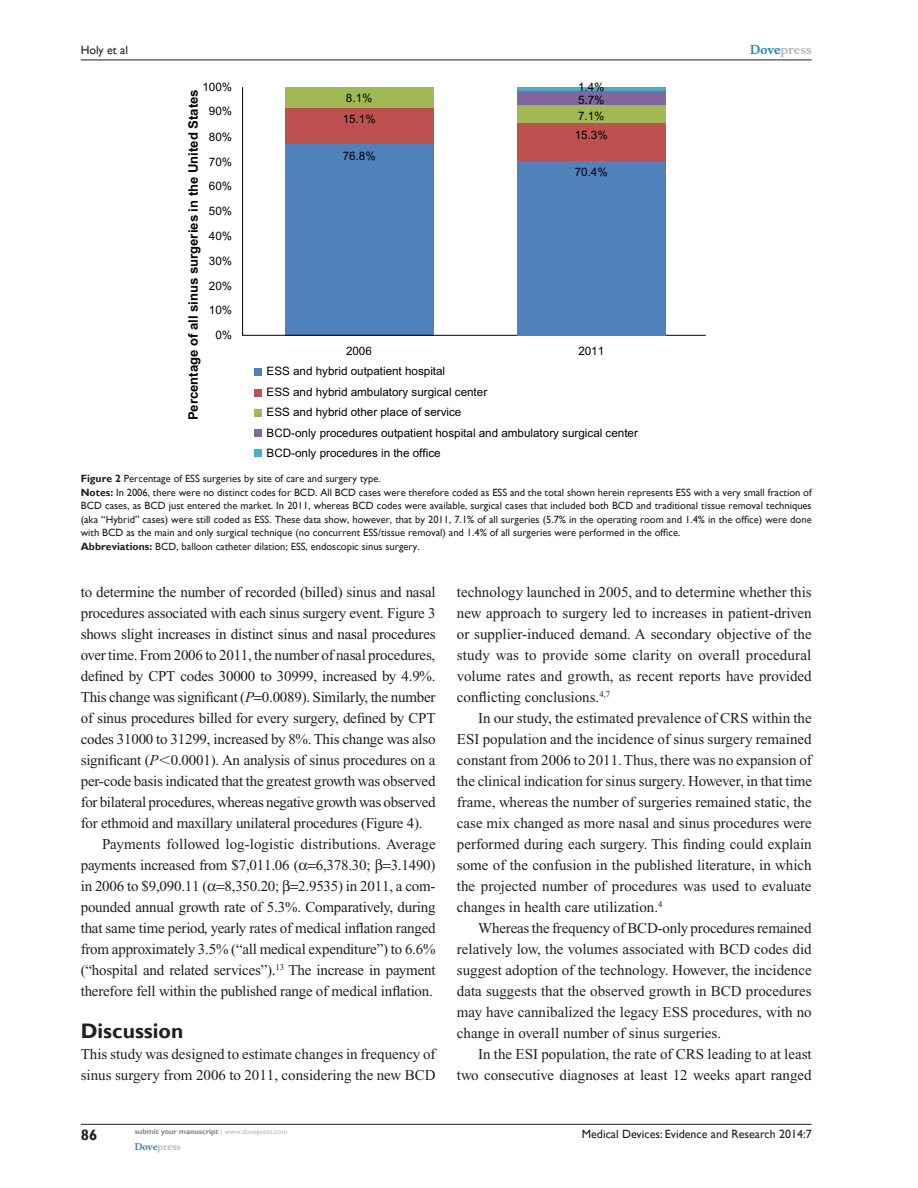
<style>
.page{position:relative;width:918px;height:1188px;background:#fff}
.page>*{position:absolute;margin:0;border:0;box-sizing:border-box;transform-origin:0 0}
.t1{font:700 21px "Gill Sans";color:#231f20}
.Tx{font:15px/21px "Times New Roman";color:#231f20;text-align:justify}
.TxF{font:15px/21px "Times New Roman";color:#231f20}
.t2{font:700 15px "Gill Sans";color:#231f20}
.t3{font:700 13.05px "Arial";color:#000}
.t4{font:12px "Gill Sans";color:#231f20}
.t5{font:700 12px "Musee";color:#b8b9bc}
.t6{font:11.7px/24.5px "Arial";color:#000;text-align:justify}
.TSNRI{font:10.5px/13.5px "Gill Sans";color:#231f20;text-align:justify}
.FC{font:10.5px "Gill Sans";color:#231f20}
.t7{font:700 9px "Musee";color:#b8b9bc}
.t8{font:700 7.5px "Gill Sans";color:#808285}
.s1{color:#3485ae}
.s2{font-weight:700}
.s3{font-style:italic}
.s4{font-family:"Mathematical Pi One"}
.s5{font-weight:400;color:#b8b9bc}
</style>
<div class="page">
<hr style="left:81px;top:1124px;width:731px;height:1px;background:#231f20">
<hr style="left:81px;top:60px;width:731px;height:1px;background:#231f20">
<svg style="left:242px;top:87px;width:464px;height:249px"></svg>
<div style="left:285px;top:107px;width:149px;height:37px;background:#be504f"></div>
<div style="left:285px;top:87px;width:149px;height:20px;background:#a0b954"></div>
<div style="left:517px;top:161px;width:149px;height:174px;background:#5081bb"></div>
<div style="left:517px;top:123px;width:149px;height:38px;background:#be504f"></div>
<div style="left:517px;top:104px;width:149px;height:19px;background:#a0b954"></div>
<div style="left:517px;top:90px;width:149px;height:14px;background:#7f669f"></div>
<hr style="left:517px;top:87px;width:149px;height:3px;background:#48aec7">
<div style="left:254px;top:368px;width:8px;height:8px;background:#5081bb"></div>
<div style="left:254px;top:389px;width:8px;height:8px;background:#be504f"></div>
<div style="left:254px;top:409px;width:8px;height:7px;background:#9eb958"></div>
<div style="left:254px;top:430px;width:8px;height:7px;background:#7f669f"></div>
<div style="left:254px;top:449px;width:8px;height:8px;background:#48aec7"></div>
<p class="t4" style="left:81px;top:43px;width:49px">Holy et al</p>
<p class="t6" style="left:202px;top:75px;width:31px;text-align:center">100%<br>90%</p>
<p class="t6" style="left:209px;top:125px;width:25px">80% 70% 60% 50%</p>
<p class="t6" style="left:209px;top:224px;width:25px">40% 30% 20% 10%</p>
<p class="t3" style="left:186px;top:420px;width:333px;rotate:-90deg">Percentage of all sinus surgeries in the United States</p>
<p class="t6" style="left:215px;top:323px;width:18px">0%</p>
<p class="t6" style="left:346px;top:86px;width:28px">8.1%</p>
<p class="t6" style="left:343px;top:106px;width:34px">15.1%</p>
<p class="t6" style="left:343px;top:144px;width:34px">76.8%</p>
<p class="t6" style="left:578px;top:75px;width:28px">1.4%</p>
<p class="t6" style="left:578px;top:88px;width:28px">5.7%</p>
<p class="t6" style="left:578px;top:104px;width:28px">7.1%</p>
<p class="t6" style="left:575px;top:122px;width:34px">15.3%</p>
<p class="t6" style="left:575px;top:160px;width:34px">70.4%</p>
<p class="t6" style="left:346px;top:339px;width:27px">2006</p>
<p class="t6" style="left:578px;top:339px;width:27px">2011</p>
<p class="t6" style="left:267px;top:361px;width:373px;line-height:20.2px;text-align:left">ESS and hybrid outpatient hospital<br>ESS and hybrid ambulatory surgical center<br>ESS and hybrid other place of service<br>BCD-only procedures outpatient hospital and ambulatory surgical center BCD-only procedures in the office</p>
<p class="t5" style="left:750px;top:43px;width:63px"><span class="s1">Dove</span>press</p>
<p class="FC" style="left:81px;top:473px;width:301px"><span class="s2">Figure 2</span> Percentage of ESS surgeries by site of care and surgery type.</p>
<p class="TSNRI" style="left:81px;top:486px;width:732px"><span class="s2">Notes:</span> In 2006, there were no distinct codes for BCD. All BCD cases were therefore coded as ESS and the total shown herein represents ESS with a very small fraction of BCD cases, as BCD just entered the market. In 2011, whereas BCD codes were available, surgical cases that included both BCD and traditional tissue removal techniques (aka “Hybrid” cases) were still coded as ESS. These data show, however, that by 2011, 7.1% of all surgeries (5.7% in the operating room and 1.4% in the office) were done with BCD as the main and only surgical technique (no concurrent ESS/tissue removal) and 1.4% of all surgeries were performed in the office.</p>
<p class="TSNRI" style="left:81px;top:540px;width:340px"><span class="s2">Abbreviations:</span> BCD, balloon catheter dilation; ESS, endoscopic sinus surgery.</p>
<p class="Tx" style="left:81px;top:581px;width:356px">to determine the number of recorded (billed) sinus and nasal procedures associated with each sinus surgery event. Figure 3 shows slight increases in distinct sinus and nasal procedures over time. From 2006 to 2011, the number of nasal procedures, defined by CPT codes 30000 to 30999, increased by 4.9%.<br>This change was significant (<span class="s3">P</span> 0.0089). Similarly, the number of sinus procedures billed for every surgery, defined by CPT codes 31000 to 31299, increased by 8%. This change was also significant (<span class="s3">P</span><span class="s4">,</span>0.0001). An analysis of sinus procedures on a per-code basis indicated that the greatest growth was observed for bilateral procedures, whereas negative growth was observed for ethmoid and maxillary unilateral procedures (Figure 4).</p>
<p class="Tx" style="left:81px;top:833px;width:357px;text-indent:21px">Payments followed log-logistic distributions. Average payments increased from $7,011.06 ( 6,378.30;</p>
<p class="Tx" style="left:391px;top:854px;width:46px">3.1490)</p>
<p class="Tx" style="left:81px;top:875px;width:200px">in 2006 to $9,090.11 ( 8,350.20;</p>
<p class="Tx" style="left:81px;top:875px;width:356px;text-indent:217px">2.9535) in 2011, a com&shy;pounded annual growth rate of 5.3%. Comparatively, during that same time period, yearly rates of medical inflation ranged from approximately 3.5% (“all medical expenditure”) to 6.6% (“hospital and related services”).<sup>13</sup> The increase in payment therefore fell within the published range of medical inflation.</p>
<h1 class="t1" style="left:81px;top:1018px;width:104px">Discussion</h1>
<p class="TxF" style="left:81px;top:1043px;width:356px">This study was designed to estimate changes in frequency of sinus surgery from 2006 to 2011, considering the new BCD</p>
<p class="t2" style="left:81px;top:1126px;width:18px">86</p>
<p class="t8" style="left:135px;top:1127px;width:154px">submit your manuscript <span class="s5">| www.dovepress.com</span></p>
<p class="t7" style="left:135px;top:1141px;width:48px"><span class="s1">Dove</span>press</p>
<p class="TxF" style="left:457px;top:581px;width:356px;text-align:justify">technology launched in 2005, and to determine whether this new approach to surgery led to increases in patient-driven or supplier-induced demand. A secondary objective of the study was to provide some clarity on overall procedural volume rates and growth, as recent reports have provided conflicting conclusions.<sup>4,7</sup></p>
<p class="Tx" style="left:457px;top:707px;width:357px;text-indent:21px">In our study, the estimated prevalence of CRS within the ESI population and the incidence of sinus surgery remained constant from 2006 to 2011. Thus, there was no expansion of the clinical indication for sinus surgery. However, in that time frame, whereas the number of surgeries remained static, the case mix changed as more nasal and sinus procedures were performed during each surgery. This finding could explain some of the confusion in the published literature, in which the projected number of procedures was used to evaluate changes in health care utilization.<sup>4</sup></p>
<p class="Tx" style="left:457px;top:917px;width:356px;text-indent:21px">Whereas the frequency of BCD-only procedures remained relatively low, the volumes associated with BCD codes did suggest adoption of the technology. However, the incidence data suggests that the observed growth in BCD procedures may have cannibalized the legacy ESS procedures, with no change in overall number of sinus surgeries.</p>
<p class="Tx" style="left:457px;top:1043px;width:356px;text-align:right">In the ESI population, the rate of CRS leading to at least two consecutive diagnoses at least 12 weeks apart ranged</p>
<p class="t4" style="left:582px;top:1127px;width:231px">Medical Devices: Evidence and Research 2014:7</p>
</div>
